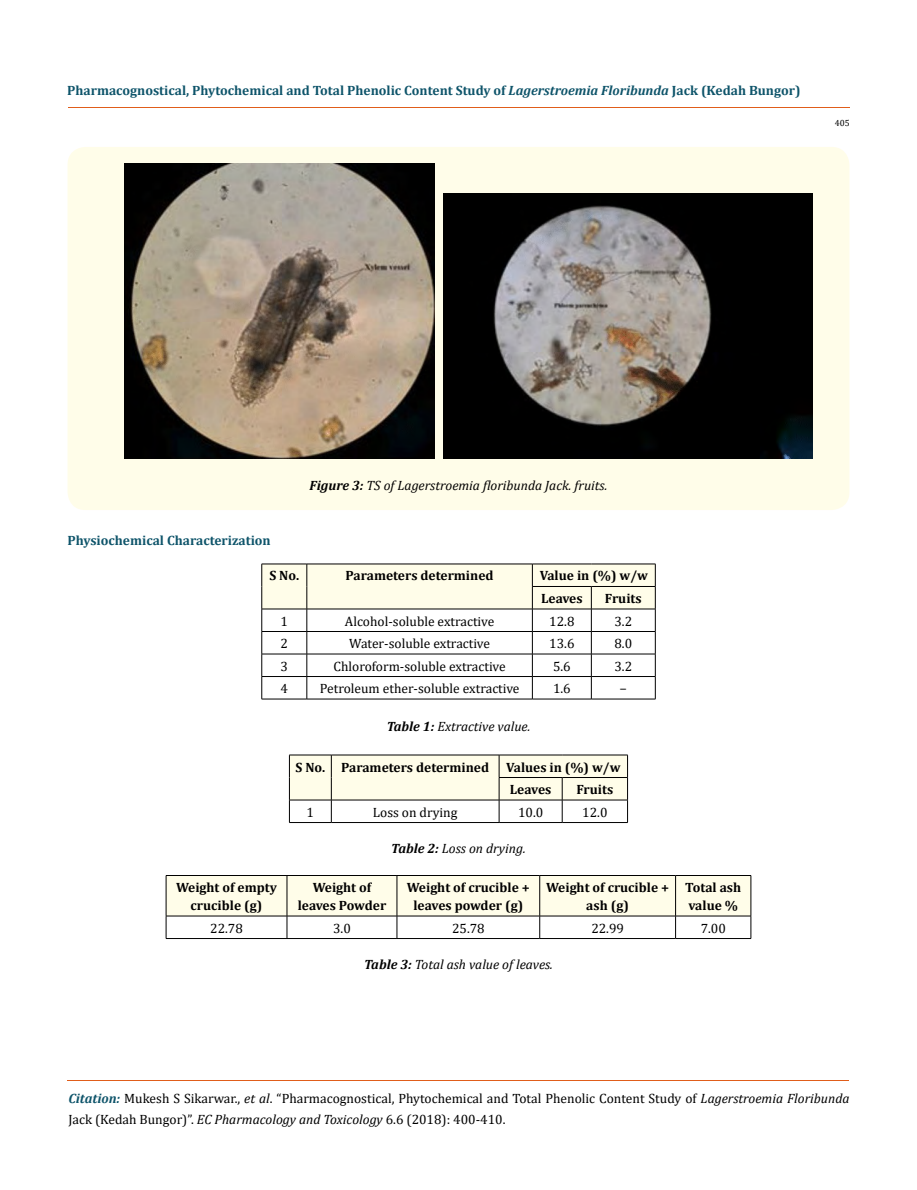
<style>
.page{position:relative;width:917px;height:1190px;background:#fff}
.page>*{position:absolute;margin:0;border:0;box-sizing:border-box;transform-origin:0 0}
.t1{font:13.5px/21px "Cambria";color:#000}
.t2{font:700 13.5px/18px "Cambria";color:#000;text-align:center}
.t3{font:700 13.5px "Cambria";color:#0e546a}
.t4{font:italic 13.5px "Cambria";color:#000}
.t5{font:9px "Cambria";color:#000}
.s1{font-style:italic}
.s2{font-weight:700}
.s3{font-weight:700;font-style:italic;color:#0e546a}
</style>
<div class="page">
<hr style="left:68px;top:108px;width:781px;height:1px;background:#e05d1a">
<hr style="left:67px;top:1080px;width:782px;height:1px;background:#e05d1a">
<div style="left:68px;top:147px;width:781px;height:363px;background:#fffde9;border-radius:18px"></div>
<img style="left:124px;top:163px;width:310px;height:296px">
<img style="left:443px;top:193px;width:369px;height:265px">
<hr style="left:261px;top:563px;width:46px;height:1px;background:#000">
<hr style="left:307px;top:563px;width:225px;height:1px;background:#000">
<hr style="left:532px;top:563px;width:59px;height:1px;background:#000">
<hr style="left:591px;top:563px;width:64px;height:1px;background:#000">
<svg style="left:261px;top:564px;width:395px;height:135px"></svg>
<hr style="left:261px;top:698px;width:46px;height:1px;background:#000">
<hr style="left:307px;top:698px;width:225px;height:1px;background:#000">
<hr style="left:532px;top:698px;width:59px;height:1px;background:#000">
<hr style="left:591px;top:698px;width:64px;height:1px;background:#000">
<hr style="left:289px;top:754px;width:42px;height:1px;background:#000">
<hr style="left:331px;top:754px;width:168px;height:1px;background:#000">
<hr style="left:499px;top:754px;width:63px;height:1px;background:#000">
<hr style="left:562px;top:754px;width:65px;height:1px;background:#000">
<svg style="left:289px;top:755px;width:339px;height:67px"></svg>
<hr style="left:289px;top:822px;width:42px;height:1px;background:#000">
<hr style="left:331px;top:822px;width:168px;height:1px;background:#000">
<hr style="left:499px;top:822px;width:63px;height:1px;background:#000">
<hr style="left:562px;top:822px;width:65px;height:1px;background:#000">
<svg style="left:166px;top:875px;width:585px;height:63px"></svg>
<hr style="left:166px;top:938px;width:121px;height:1px;background:#000">
<hr style="left:287px;top:938px;width:110px;height:1px;background:#000">
<hr style="left:397px;top:938px;width:142px;height:1px;background:#000">
<hr style="left:539px;top:938px;width:136px;height:1px;background:#000">
<hr style="left:675px;top:938px;width:76px;height:1px;background:#000">
<p class="t3" style="left:67px;top:80px;width:734px">Pharmacognostical, Phytochemical and Total Phenolic Content Study of <span class="s1">Lagerstroemia Floribunda</span> Jack (Kedah Bungor)</p>
<p class="t5" style="left:834px;top:118px;width:16px">405</p>
<p class="t4" style="left:309px;top:476px;width:299px"><span class="s2">Figure 3:</span> TS of Lagerstroemia floribunda Jack. fruits.</p>
<p class="t3" style="left:67px;top:531px;width:205px">Physiochemical Characterization</p>
<p class="t2" style="left:269px;top:566px;width:31px">S No.</p>
<p class="t2" style="left:345px;top:566px;width:149px">Parameters determined</p>
<p class="t2" style="left:539px;top:564px;width:110px;line-height:22.5px;text-align:left">Value in (%) w/w<br>Leaves</p>
<p class="t2" style="left:605px;top:589px;width:38px">Fruits</p>
<p class="t1" style="left:280px;top:610px;width:9px">1</p>
<p class="t1" style="left:345px;top:610px;width:151px">Alcohol-soluble extractive</p>
<p class="t1" style="left:549px;top:610px;width:27px">12.8</p>
<p class="t1" style="left:614px;top:610px;width:19px">3.2</p>
<p class="t1" style="left:280px;top:633px;width:9px">2</p>
<p class="t1" style="left:349px;top:633px;width:142px">Water-soluble extractive</p>
<p class="t1" style="left:549px;top:633px;width:27px">13.6</p>
<p class="t1" style="left:614px;top:633px;width:19px">8.0</p>
<p class="t1" style="left:280px;top:655px;width:9px">3</p>
<p class="t1" style="left:333px;top:655px;width:174px">Chloroform-soluble extractive</p>
<p class="t1" style="left:553px;top:655px;width:19px">5.6</p>
<p class="t1" style="left:614px;top:655px;width:19px">3.2</p>
<p class="t1" style="left:280px;top:678px;width:9px">4</p>
<p class="t1" style="left:320px;top:678px;width:201px">Petroleum ether-soluble extractive</p>
<p class="t1" style="left:553px;top:678px;width:19px">1.6</p>
<p class="t1" style="left:619px;top:678px;width:9px">−</p>
<p class="t4" style="left:386px;top:716px;width:145px"><span class="s2">Table 1:</span> Extractive value.</p>
<p class="t2" style="left:295px;top:757px;width:195px">S No. Parameters determined</p>
<p class="t2" style="left:506px;top:755px;width:116px;line-height:22.5px;text-align:left">Values in (%) w/w<br>Leaves</p>
<p class="t2" style="left:576px;top:780px;width:38px">Fruits</p>
<p class="t1" style="left:306px;top:801px;width:9px">1</p>
<p class="t1" style="left:373px;top:801px;width:86px">Loss on drying</p>
<p class="t1" style="left:518px;top:801px;width:27px">10.0</p>
<p class="t1" style="left:582px;top:801px;width:27px">12.0</p>
<p class="t4" style="left:391px;top:838px;width:136px"><span class="s2">Table 2:</span> Loss on drying.</p>
<p class="t2" style="left:176px;top:878px;width:102px">Weight of empty crucible (g)</p>
<p class="t2" style="left:298px;top:878px;width:90px">Weight of leaves Powder</p>
<p class="t2" style="left:407px;top:878px;width:124px">Weight of crucible + leaves powder (g)</p>
<p class="t2" style="left:546px;top:878px;width:124px">Weight of crucible + ash (g)</p>
<p class="t2" style="left:685px;top:878px;width:57px;text-align:left">Total ash value %</p>
<p class="t1" style="left:210px;top:917px;width:34px">22.78</p>
<p class="t1" style="left:333px;top:917px;width:19px">3.0</p>
<p class="t1" style="left:452px;top:917px;width:34px">25.78</p>
<p class="t1" style="left:591px;top:917px;width:34px">22.99</p>
<p class="t1" style="left:700px;top:917px;width:27px">7.00</p>
<p class="t4" style="left:364px;top:954px;width:190px"><span class="s2">Table 3:</span> Total ash value of leaves.</p>
<p class="t1" style="left:68px;top:1087px;width:782px"><span class="s3">Citation:</span> Mukesh S Sikarwar., <span class="s1">et al</span>. “Pharmacognostical, Phytochemical and Total Phenolic Content Study of <span class="s1">Lagerstroemia Floribunda<br></span>Jack (Kedah Bungor)”. <span class="s1">EC Pharmacology and Toxicology</span> 6.6 (2018): 400-410.</p>
</div>
